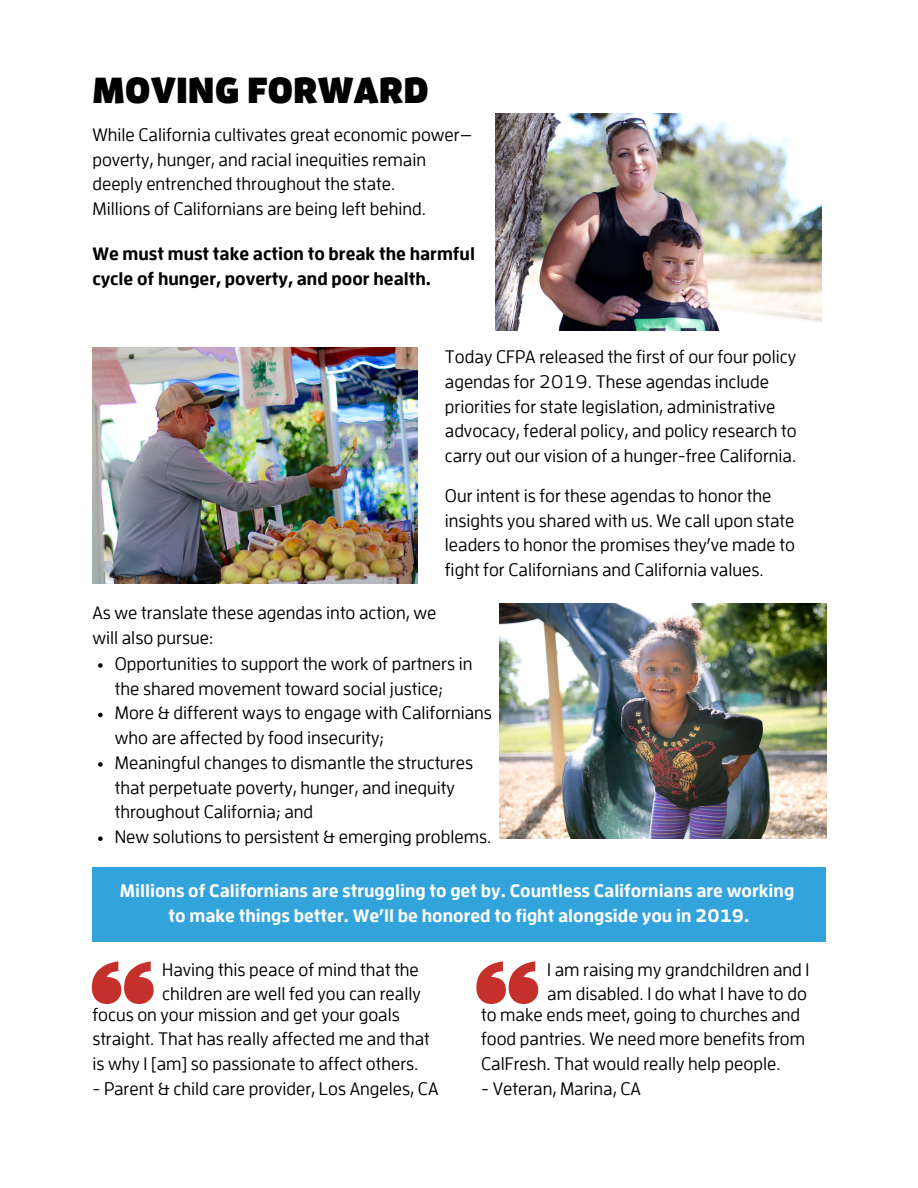
<style>
.page{position:relative;width:918px;height:1188px;background:#fff}
.page>*{position:absolute;margin:0;border:0;box-sizing:border-box;transform-origin:0 0}
.t1{font:900 36px "Enzo Offc";color:#000}
.t2{font:500 18px/24.8px "Enzo Offc";color:#000}
.t3{font:700 18px/24.8px "Enzo Offc";color:#fff;text-align:center}
.t4{font:700 18px/24.8px "Enzo Offc";color:#000}
</style>
<div class="page">
<img style="left:500px;top:603px;width:326px;height:235px">
<svg style="left:98px;top:663px;width:5px;height:5px"></svg>
<svg style="left:98px;top:713px;width:5px;height:4px"></svg>
<svg style="left:98px;top:762px;width:5px;height:5px"></svg>
<svg style="left:98px;top:836px;width:5px;height:5px"></svg>
<img style="left:496px;top:113px;width:326px;height:217px">
<img style="left:92px;top:347px;width:326px;height:236px">
<div style="left:92px;top:867px;width:734px;height:75px;background:#33a3dc"></div>
<svg style="left:92px;top:961px;width:62px;height:43px"></svg>
<svg style="left:476px;top:961px;width:62px;height:43px"></svg>
<h1 class="t1" style="left:92px;top:68px;width:338px">MOVING FORWARD</h1>
<p class="t2" style="left:92px;top:122px;width:382px">While California cultivates great economic power— poverty, hunger, and racial inequities remain deeply entrenched throughout the state.<br>Millions of Californians are being left behind.</p>
<p class="t4" style="left:92px;top:241px;width:384px">We must must take action to break the harmful cycle of hunger, poverty, and poor health.</p>
<p class="t2" style="left:445px;top:344px;width:353px">Today CFPA released the first of our four policy agendas for 2019. These agendas include priorities for state legislation, administrative advocacy, federal policy, and policy research to carry out our vision of a hunger-free California.</p>
<p class="t2" style="left:445px;top:483px;width:352px">Our intent is for these agendas to honor the insights you shared with us. We call upon state leaders to honor the promises they’ve made to fight for Californians and California values.</p>
<p class="t2" style="left:92px;top:600px;width:346px">As we translate these agendas into action, we will also pursue:</p>
<p class="t2" style="left:115px;top:651px;width:379px">Opportunities to support the work of partners in the shared movement toward social justice;<br>More &amp; different ways to engage with Californians who are affected by food insecurity;<br>Meaningful changes to dismantle the structures that perpetuate poverty, hunger, and inequity throughout California; and<br>New solutions to persistent &amp; emerging problems.</p>
<p class="t3" style="left:120px;top:878px;width:676px">Millions of Californians are struggling to get by. Countless Californians are working to make things better. We’ll be honored to fight alongside you in 2019.</p>
<p class="t2" style="left:547px;top:957px;width:264px">I am raising my grandchildren and I am disabled. I do what I have to do</p>
<p class="t2" style="left:481px;top:1001px;width:326px">to make ends meet, going to churches and food pantries. We need more benefits from<br>CalFresh. That would really help people.</p>
<p class="t2" style="left:481px;top:1076px;width:161px">- Veteran, Marina, CA</p>
<p class="t2" style="left:162px;top:957px;width:260px">Having this peace of mind that the children are well fed you can really</p>
<p class="t2" style="left:92px;top:1001px;width:339px">focus on your mission and get your goals straight. That has really affected me and that is why I [am] so passionate to affect others.</p>
<p class="t2" style="left:92px;top:1076px;width:348px">- Parent &amp; child care provider, Los Angeles, CA</p>
</div>
